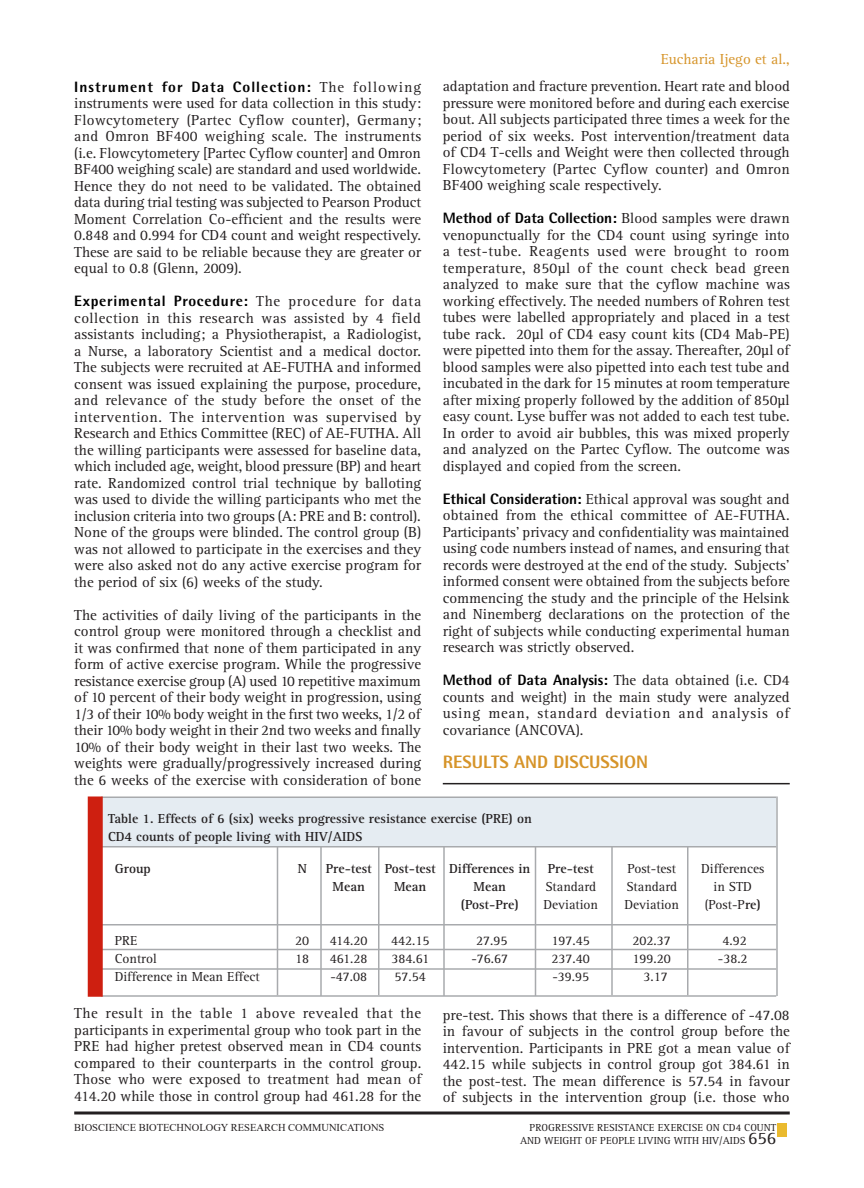
<style>
.page{position:relative;width:864px;height:1188px;background:#fff}
.page>*{position:absolute;margin:0;border:0;box-sizing:border-box;transform-origin:0 0}
.Body_text{font:800 18px "Rotis Semi Sans Std";color:#d69429}
.Body_text-2{font:15px/16.5px "Rotis Serif Std";color:#231f20;text-align:justify}
.Body_text-3{font:15px "Rotis Serif Std";color:#d69429}
.Body_text-4{font:13.5px "Rotis Serif Std";color:#231f20}
.Body_text-5{font:700 13.5px "Rotis Serif Std";color:#231f20}
.t1{font:10.5px "Rotis Serif Std";color:#231f20}
.t2{font:10.5px "Times New Roman";color:#231f20}
.s1{font-family:"Rotis Semi Sans Std";font-weight:800;color:#000}
.s2{font-weight:700}
.s3{font-size:18px}
</style>
<div class="page">
<hr style="left:443px;top:783px;width:347px;height:1px;background:#231f20">
<div style="left:101px;top:797px;width:675px;height:50px;background:#e5ecf2"></div>
<hr style="left:101px;top:796px;width:675px;height:2px;background:#a8aaad">
<hr style="left:101px;top:846px;width:675px;height:2px;background:#a8aaad">
<hr style="left:101px;top:924px;width:675px;height:2px;background:#a8aaad">
<hr style="left:101px;top:949px;width:675px;height:1px;background:#a8aaad">
<hr style="left:101px;top:968px;width:675px;height:2px;background:#a8aaad">
<hr style="left:101px;top:995px;width:675px;height:2px;background:#a8aaad">
<hr style="left:277px;top:846px;width:1px;height:149px;background:#a8aaad">
<hr style="left:320px;top:847px;width:2px;height:149px;background:#a8aaad">
<hr style="left:378px;top:846px;width:2px;height:149px;background:#a8aaad">
<hr style="left:443px;top:847px;width:2px;height:149px;background:#a8aaad">
<hr style="left:535px;top:847px;width:1px;height:149px;background:#a8aaad">
<hr style="left:611px;top:846px;width:2px;height:149px;background:#a8aaad">
<hr style="left:687px;top:846px;width:1px;height:149px;background:#a8aaad">
<hr style="left:776px;top:796px;width:2px;height:200px;background:#a8aaad">
<div style="left:88px;top:796px;width:15px;height:201px;background:#ce1f10"></div>
<div style="left:777px;top:1124px;width:10px;height:13px;background:#eaba2e"></div>
<hr style="left:74px;top:1112px;width:716px;height:2px;background:#231f20">
<p class="Body_text-2" style="left:74px;top:79px;width:349px"><span class="s1">Instrument for Data Collection:</span> The following instruments were used for data collection in this study:<br>Flowcytometery (Partec Cyflow counter), Germany; and Omron BF400 weighing scale. The instruments (i.e. Flowcytometery [Partec Cyflow counter] and Omron BF400 weighing scale) are standard and used worldwide.<br>Hence they do not need to be validated. The obtained data during trial testing was subjected to Pearson Product Moment Correlation Co-efficient and the results were 0.848 and 0.994 for CD4 count and weight respectively.<br>These are said to be reliable because they are greater or equal to 0.8 (Glenn, 2009).</p>
<p class="Body_text-2" style="left:74px;top:293px;width:349px"><span class="s1">Experimental Procedure:</span> The procedure for data collection in this research was assisted by 4 field assistants including; a Physiotherapist, a Radiologist, a Nurse, a laboratory Scientist and a medical doctor.<br>The subjects were recruited at AE-FUTHA and informed consent was issued explaining the purpose, procedure, and relevance of the study before the onset of the intervention. The intervention was supervised by Research and Ethics Committee (REC) of AE-FUTHA. All the willing participants were assessed for baseline data, which included age, weight, blood pressure (BP) and heart rate. Randomized control trial technique by balloting was used to divide the willing participants who met the inclusion criteria into two groups (A: PRE and B: control).<br>None of the groups were blinded. The control group (B) was not allowed to participate in the exercises and they were also asked not do any active exercise program for the period of six (6) weeks of the study.</p>
<p class="Body_text-2" style="left:74px;top:607px;width:348px">The activities of daily living of the participants in the control group were monitored through a checklist and it was confirmed that none of them participated in any form of active exercise program. While the progressive resistance exercise group (A) used 10 repetitive maximum of 10 percent of their body weight in progression, using 1/3 of their 10% body weight in the first two weeks, 1/2 of their 10% body weight in their 2nd two weeks and finally 10% of their body weight in their last two weeks. The weights were gradually/progressively increased during the 6 weeks of the exercise with consideration of bone</p>
<p class="Body_text-3" style="left:661px;top:50px;width:131px">Eucharia Ijego et al.,</p>
<p class="Body_text-2" style="left:443px;top:79px;width:349px">adaptation and fracture prevention. Heart rate and blood pressure were monitored before and during each exercise bout. All subjects participated three times a week for the period of six weeks. Post intervention/treatment data of CD4 T-cells and Weight were then collected through Flowcytometery (Partec Cyflow counter) and Omron BF400 weighing scale respectively.</p>
<p class="Body_text-2" style="left:443px;top:211px;width:349px"><span class="s1">Method of Data Collection:</span> Blood samples were drawn venopunctually for the CD4 count using syringe into a test-tube. Reagents used were brought to room temperature, 850μl of the count check bead green analyzed to make sure that the cyflow machine was working effectively. The needed numbers of Rohren test tubes were labelled appropriately and placed in a test tube rack. 20μl of CD4 easy count kits (CD4 Mab-PE) were pipetted into them for the assay. Thereafter, 20μl of blood samples were also pipetted into each test tube and incubated in the dark for 15 minutes at room temperature after mixing properly followed by the addition of 850μl easy count. Lyse buffer was not added to each test tube.<br>In order to avoid air bubbles, this was mixed properly and analyzed on the Partec Cyflow. The outcome was displayed and copied from the screen.</p>
<p class="Body_text-2" style="left:443px;top:491px;width:349px"><span class="s1">Ethical Consideration:</span> Ethical approval was sought and obtained from the ethical committee of AE-FUTHA.<br>Participants’ privacy and confidentiality was maintained using code numbers instead of names, and ensuring that records were destroyed at the end of the study. Subjects’ informed consent were obtained from the subjects before commencing the study and the principle of the Helsink and Ninemberg declarations on the protection of the right of subjects while conducting experimental human research was strictly observed.</p>
<p class="Body_text-2" style="left:443px;top:673px;width:348px"><span class="s1">Method of Data Analysis:</span> The data obtained (i.e. CD4 counts and weight) in the main study were analyzed using mean, standard deviation and analysis of covariance (ANCOVA).</p>
<p class="Body_text" style="left:443px;top:750px;width:207px">RESULTS AND DISCUSSION</p>
<p class="Body_text-5" style="left:108px;top:810px;width:425px">Table 1. Effects of 6 (six) weeks progressive resistance exercise (PRE) on</p>
<p class="Body_text-5" style="left:108px;top:828px;width:256px">CD4 counts of people living with HIV/AIDS</p>
<p class="Body_text-5" style="left:115px;top:861px;width:38px">Group</p>
<p class="Body_text-5" style="left:298px;top:861px;width:11px">N</p>
<p class="Body_text-5" style="left:326px;top:861px;width:206px">Pre-test Post-test Differences in</p>
<p class="Body_text-5" style="left:548px;top:861px;width:48px">Pre-test</p>
<p class="Body_text-4" style="left:627px;top:861px;width:50px">Post-test</p>
<p class="Body_text-4" style="left:701px;top:861px;width:65px">Differences</p>
<p class="Body_text-5" style="left:333px;top:879px;width:34px">Mean</p>
<p class="Body_text-5" style="left:394px;top:879px;width:34px">Mean</p>
<p class="Body_text-5" style="left:474px;top:879px;width:34px">Mean</p>
<p class="Body_text-4" style="left:545px;top:879px;width:52px">Standard</p>
<p class="Body_text-4" style="left:626px;top:879px;width:52px">Standard</p>
<p class="Body_text-4" style="left:714px;top:879px;width:40px">in STD</p>
<p class="Body_text-5" style="left:461px;top:897px;width:59px">(Post-Pre)</p>
<p class="Body_text-4" style="left:543px;top:897px;width:56px">Deviation</p>
<p class="Body_text-4" style="left:624px;top:897px;width:56px">Deviation</p>
<p class="Body_text-4" style="left:705px;top:897px;width:58px">(Post-P<span class="s2">re)</span></p>
<p class="Body_text-4" style="left:115px;top:933px;width:24px">PRE</p>
<p class="Body_text-4" style="left:295px;top:933px;width:16px">20</p>
<p class="Body_text-4" style="left:330px;top:933px;width:39px">414.20</p>
<p class="Body_text-4" style="left:391px;top:933px;width:40px">442.15</p>
<p class="Body_text-4" style="left:476px;top:933px;width:33px">27.95</p>
<p class="Body_text-4" style="left:552px;top:933px;width:40px">197.45</p>
<p class="Body_text-4" style="left:633px;top:933px;width:40px">202.37</p>
<p class="Body_text-4" style="left:723px;top:933px;width:26px">4.92</p>
<p class="Body_text-4" style="left:115px;top:951px;width:44px">Control</p>
<p class="Body_text-4" style="left:295px;top:951px;width:16px">18</p>
<p class="Body_text-4" style="left:330px;top:951px;width:39px">461.28</p>
<p class="Body_text-4" style="left:391px;top:951px;width:39px">384.61</p>
<p class="Body_text-4" style="left:471px;top:951px;width:38px">-76.67</p>
<p class="Body_text-4" style="left:552px;top:951px;width:40px">237.40</p>
<p class="Body_text-4" style="left:633px;top:951px;width:40px">199.20</p>
<p class="Body_text-4" style="left:718px;top:951px;width:31px">-38.2</p>
<p class="Body_text-4" style="left:115px;top:969px;width:146px">Difference in Mean Effect</p>
<p class="Body_text-4" style="left:330px;top:969px;width:38px">-47.08</p>
<p class="Body_text-4" style="left:395px;top:969px;width:33px">57.54</p>
<p class="Body_text-4" style="left:552px;top:969px;width:38px">-39.95</p>
<p class="Body_text-4" style="left:644px;top:969px;width:26px">3.17</p>
<p class="Body_text-2" style="left:74px;top:1006px;width:349px">The result in the table 1 above revealed that the participants in experimental group who took part in the PRE had higher pretest observed mean in CD4 counts compared to their counterparts in the control group.<br>Those who were exposed to treatment had mean of 414.20 while those in control group had 461.28 for the</p>
<p class="Body_text-2" style="left:443px;top:1007px;width:348px">pre-test. This shows that there is a difference of -47.08 in favour of subjects in the control group before the intervention. Participants in PRE got a mean value of 442.15 while subjects in control group got 384.61 in the post-test. The mean difference is 57.54 in favour of subjects in the intervention group (i.e. those who</p>
<p class="t2" style="left:74px;top:1120px;width:312px">BIOSCIENCE BIOTECHNOLOGY RESEARCH COMMUNICATIONS</p>
<p class="t1" style="left:530px;top:1121px;width:33px">Pro gressive</p>
<p class="t1" style="left:597px;top:1121px;width:13px">Resistance</p>
<p class="t1" style="left:658px;top:1121px;width:20px">Exercise</p>
<p class="t1" style="left:706px;top:1121px;width:52px">on CD4 Count</p>
<p class="t1" style="left:520px;top:1135px;width:8px">and</p>
<p class="t1" style="left:544px;top:1135px;width:69px">Weight of People</p>
<p class="t1" style="left:638px;top:1135px;width:12px">Livin</p>
<p class="t1" style="left:664px;top:1135px;width:18px">g with</p>
<p class="t1" style="left:702px;top:1135px;width:76px">HIV/AIDs <span class="s3">656</span></p>
</div>
